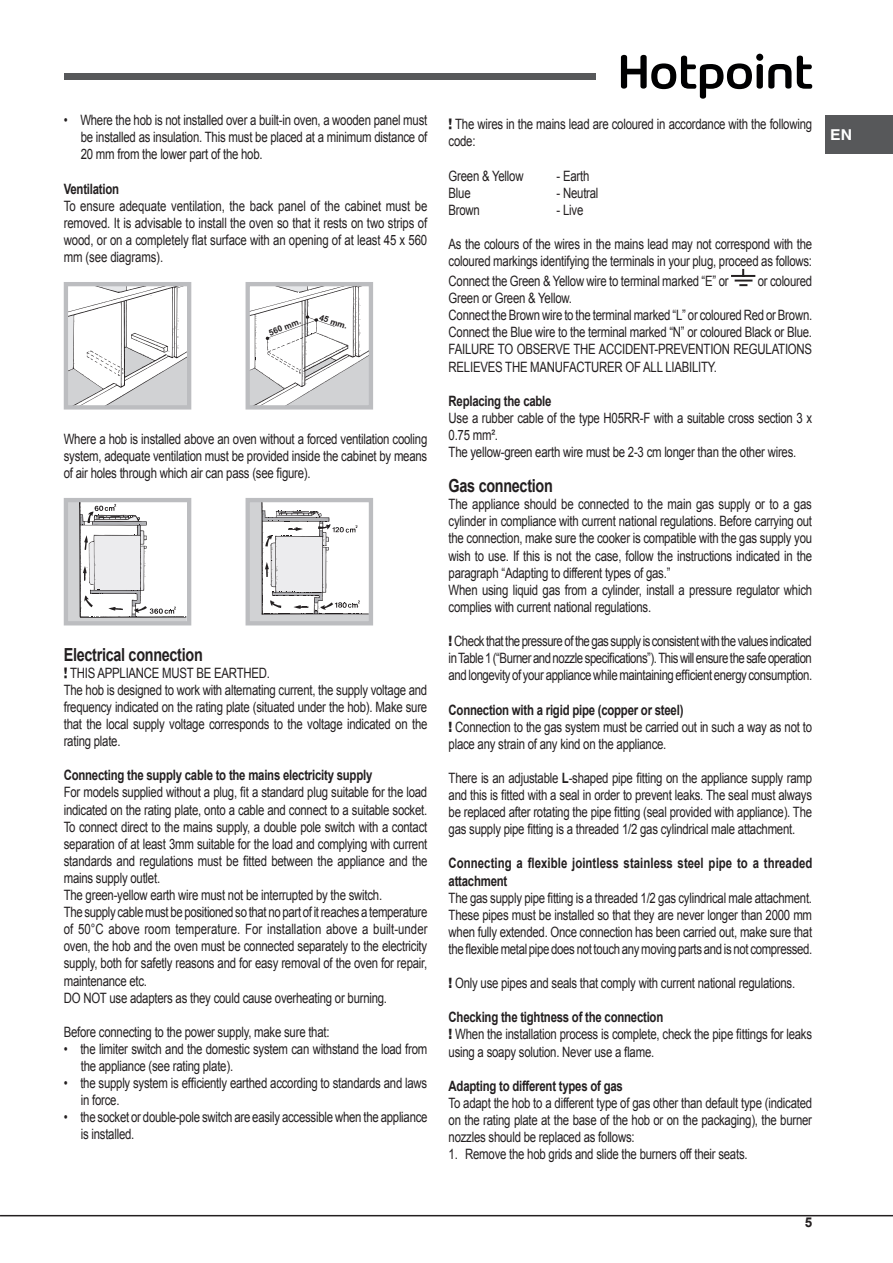
<style>
.page{position:relative;width:893px;height:1263px;background:#fff}
.page>*{position:absolute;margin:0;border:0;box-sizing:border-box;transform-origin:0 0}
.HEAD_2{font:700 18px "Arial";letter-spacing:-.02em;color:#231f20;scale:.8 1}
.t1{font:700 15px "Helvetica";color:#fff;scale:1.05 1}
.BODY_TEXT{font:14.25px/17.1px "Arial";letter-spacing:-.02em;color:#231f20;text-align:justify;scale:.8 1}
.BODY_TEXT_bullet_lis{font:14.25px/17.1px "Arial";letter-spacing:-.02em;color:#231f20;scale:.8 1}
.HEAD_3{font:700 14.25px "Arial";letter-spacing:-.02em;color:#231f20;scale:.8 1}
.HEAD_3-2{font:700 14.25px/17.1px "Arial";letter-spacing:.005em;color:#231f20;scale:.8 1}
.t2{font:700 13.5px "Arial";color:#231f20}
.t3{font:700 8.4px "Arial";color:#231f20}
.s1{font-family:"Helvetica";font-weight:900}
.s2{font-weight:900}
.s3{font-weight:700}
</style>
<div class="page">
<div style="left:825px;top:115px;width:68px;height:38px;background:#57585a"></div>
<hr style="left:0;top:1215px;width:893px;height:1px;background:#231f20">
<div style="left:64px;top:73px;width:531px;height:6px;background:#57585a"></div>
<svg style="left:797px;top:56px;width:15px;height:33px"></svg>
<svg style="left:768px;top:64px;width:23px;height:25px"></svg>
<div style="left:757px;top:64px;width:6px;height:25px;background:#000001;border-radius:3px"></div>
<div style="left:756px;top:54px;width:7px;height:7px;background:#000001;border-radius:50%"></div>
<svg style="left:621px;top:55px;width:131px;height:44px"></svg>
<svg style="left:69px;top:287px;width:117px;height:118px"></svg>
<div style="left:64px;top:282px;width:127px;height:128px;border:4px solid #bcbdc0"></div>
<svg style="left:251px;top:287px;width:117px;height:118px"></svg>
<div style="left:246px;top:282px;width:127px;height:128px;border:4px solid #bcbdc0"></div>
<svg style="left:69px;top:503px;width:117px;height:117px"></svg>
<div style="left:64px;top:498px;width:127px;height:127px;border:4px solid #bcbdc0"></div>
<svg style="left:251px;top:503px;width:117px;height:117px"></svg>
<div style="left:246px;top:498px;width:127px;height:127px;border:4px solid #bcbdc0"></div>
<hr style="left:732px;top:275px;width:22px;height:2px;background:#231f20">
<svg style="left:736px;top:270px;width:15px;height:16px"></svg>
<p class="BODY_TEXT_bullet_lis" style="left:81px;top:112px;width:435px;text-align:justify;text-indent:-17px">• Where the hob is not installed over a built-in oven, a wooden panel must be installed as insulation. This must be placed at a minimum distance of 20 mm from the lower part of the hob.</p>
<p class="HEAD_3" style="left:64px;top:179px;width:71px">Ventilation</p>
<p class="BODY_TEXT" style="left:64px;top:197px;width:456px">To ensure adequate ventilation, the back panel of the cabinet must be removed. It is advisable to install the oven so that it rests on two strips of wood, or on a completely flat surface with an opening of at least 45 x 560 mm (see diagrams).</p>
<p class="t3" style="left:267px;top:328px;width:35px;rotate:-21deg">560 mm.</p>
<p class="t3" style="left:322px;top:312px;width:30px;rotate:19deg">45 mm.</p>
<p class="BODY_TEXT" style="left:64px;top:430px;width:456px">Where a hob is installed above an oven without a forced ventilation cooling system, adequate ventilation must be provided inside the cabinet by means of air holes through which air can pass (see figure).</p>
<p class="HEAD_2" style="left:64px;top:642px;width:175px">Electrical connection</p>
<p class="BODY_TEXT" style="left:64px;top:664px;width:259px"><span class="s1">!</span> THIS APPLIANCE MUST BE EARTHED.</p>
<p class="BODY_TEXT" style="left:64px;top:681px;width:456px">The hob is designed to work with alternating current, the supply voltage and frequency indicated on the rating plate (situated under the hob). Make sure that the local supply voltage corresponds to the voltage indicated on the rating plate.</p>
<p class="HEAD_3" style="left:64px;top:766px;width:387px">Connecting the supply cable to the mains electricity supply</p>
<p class="BODY_TEXT" style="left:64px;top:784px;width:456px">For models supplied without a plug, fit a standard plug suitable for the load indicated on the rating plate, onto a cable and connect to a suitable socket.<br>To connect direct to the mains supply, a double pole switch with a contact separation of at least 3mm suitable for the load and complying with current standards and regulations must be fitted between the appliance and the mains supply outlet.</p>
<p class="BODY_TEXT" style="left:64px;top:887px;width:400px">The green-yellow earth wire must not be interrupted by the switch.</p>
<p class="BODY_TEXT" style="left:64px;top:904px;width:456px">The supply cable must be positioned so that no part of it reaches a temperature of 50°C above room temperature. For installation above a built-under oven, the hob and the oven must be connected separately to the electricity supply, both for safetly reasons and for easy removal of the oven for repair, maintenance etc.</p>
<p class="BODY_TEXT" style="left:64px;top:989px;width:406px">DO NOT use adapters as they could cause overheating or burning.</p>
<p class="BODY_TEXT" style="left:64px;top:1023px;width:334px">Before connecting to the power supply, make sure that:</p>
<p class="BODY_TEXT_bullet_lis" style="left:81px;top:1040px;width:435px;text-indent:-17px">• the limiter switch and the domestic system can withstand the load from the appliance (see rating plate).</p>
<p class="BODY_TEXT_bullet_lis" style="left:81px;top:1075px;width:435px;text-indent:-17px">• the supply system is efficiently earthed according to standards and laws in force.</p>
<p class="BODY_TEXT_bullet_lis" style="left:81px;top:1109px;width:435px;text-indent:-17px">• the socket or double-pole switch are easily accessible when the appliance is installed.</p>
<p class="BODY_TEXT" style="left:449px;top:116px;width:456px"><span class="s1">!</span> The wires in the mains lead are coloured in accordance with the following code:</p>
<p class="BODY_TEXT" style="left:449px;top:167px;width:95px">Green &amp; Yellow</p>
<p class="BODY_TEXT" style="left:557px;top:167px;width:43px">- Earth</p>
<p class="BODY_TEXT" style="left:449px;top:184px;width:29px">Blue</p>
<p class="BODY_TEXT" style="left:557px;top:184px;width:54px">- Neutral</p>
<p class="BODY_TEXT" style="left:449px;top:201px;width:41px">Brown</p>
<p class="BODY_TEXT" style="left:557px;top:201px;width:35px">- Live</p>
<p class="BODY_TEXT" style="left:449px;top:236px;width:456px">As the colours of the wires in the mains lead may not correspond with the coloured markings identifying the terminals in your plug, proceed as follows:</p>
<p class="BODY_TEXT" style="left:449px;top:273px;width:351px">Connect the Green &amp; Yellow wire to terminal marked “E” or</p>
<p class="BODY_TEXT" style="left:758px;top:273px;width:70px">or coloured</p>
<p class="BODY_TEXT" style="left:449px;top:290px;width:156px">Green or Green &amp; Yellow.</p>
<p class="BODY_TEXT" style="left:449px;top:307px;width:456px">Connect the Brown wire to the terminal marked “L” or coloured Red or Brown.</p>
<p class="BODY_TEXT" style="left:449px;top:324px;width:456px">Connect the Blue wire to the terminal marked “N” or coloured Black or Blue.</p>
<p class="BODY_TEXT" style="left:449px;top:341px;width:456px">FAILURE TO OBSERVE THE ACCIDENT-PREVENTION REGULATIONS<br>RELIEVES THE MANUFACTURER OF ALL LIABILITY.</p>
<p class="HEAD_3" style="left:449px;top:391px;width:130px">Replacing the cable</p>
<p class="BODY_TEXT" style="left:449px;top:409px;width:456px">Use a rubber cable of the type H05RR-F with a suitable cross section 3 x<br>0.75 mm².</p>
<p class="BODY_TEXT" style="left:449px;top:444px;width:436px">The yellow-green earth wire must be 2-3 cm longer than the other wires.</p>
<p class="HEAD_2" style="left:449px;top:474px;width:132px">Gas connection</p>
<p class="BODY_TEXT" style="left:449px;top:496px;width:456px">The appliance should be connected to the main gas supply or to a gas cylinder in compliance with current national regulations. Before carrying out the connection, make sure the cooker is compatible with the gas supply you wish to use. If this is not the case, follow the instructions indicated in the paragraph “Adapting to different types of gas.”</p>
<p class="BODY_TEXT" style="left:449px;top:581px;width:456px">When using liquid gas from a cylinder, install a pressure regulator which complies with current national regulations.</p>
<p class="BODY_TEXT" style="left:449px;top:633px;width:456px"><span class="s2">!</span> Check that the pressure of the gas supply is consistent with the values indicated in Table 1 (“Burner and nozzle specifications”). This will ensure the safe operation and longevity of your appliance while maintaining efficient energy consumption.</p>
<p class="HEAD_3" style="left:449px;top:700px;width:295px">Connection with a rigid pipe (copper or steel)</p>
<p class="BODY_TEXT" style="left:449px;top:718px;width:456px"><span class="s2">!</span> Connection to the gas system must be carried out in such a way as not to place any strain of any kind on the appliance.</p>
<p class="BODY_TEXT" style="left:449px;top:769px;width:456px">There is an adjustable <span class="s3">L</span>-shaped pipe fitting on the appliance supply ramp and this is fitted with a seal in order to prevent leaks. The seal must always be replaced after rotating the pipe fitting (seal provided with appliance). The gas supply pipe fitting is a threaded 1/2 gas cylindrical male attachment.</p>
<p class="HEAD_3-2" style="left:449px;top:855px;width:456px">Connecting a flexible jointless stainless steel pipe to a threaded attachment</p>
<p class="BODY_TEXT" style="left:449px;top:889px;width:456px">The gas supply pipe fitting is a threaded 1/2 gas cylindrical male attachment.</p>
<p class="BODY_TEXT" style="left:449px;top:906px;width:456px">These pipes must be installed so that they are never longer than 2000 mm when fully extended. Once connection has been carried out, make sure that the flexible metal pipe does not touch any moving parts and is not compressed.</p>
<p class="BODY_TEXT" style="left:449px;top:975px;width:435px"><span class="s2">!</span> Only use pipes and seals that comply with current national regulations.</p>
<p class="HEAD_3" style="left:449px;top:1008px;width:270px">Checking the tightness of the connection</p>
<p class="BODY_TEXT" style="left:449px;top:1026px;width:456px"><span class="s2">!</span> When the installation process is complete, check the pipe fittings for leaks using a soapy solution. Never use a flame.</p>
<p class="HEAD_3" style="left:449px;top:1076px;width:219px">Adapting to different types of gas</p>
<p class="BODY_TEXT" style="left:449px;top:1094px;width:456px">To adapt the hob to a different type of gas other than default type (indicated on the rating plate at the base of the hob or on the packaging), the burner nozzles should be replaced as follows:</p>
<p class="BODY_TEXT_bullet_lis" style="left:449px;top:1146px;width:375px">1. Remove the hob grids and slide the burners off their seats.</p>
<p class="t1" style="left:830px;top:126px;width:22px">EN</p>
<p class="t2" style="left:805px;top:1213px;width:9px">5</p>
</div>
